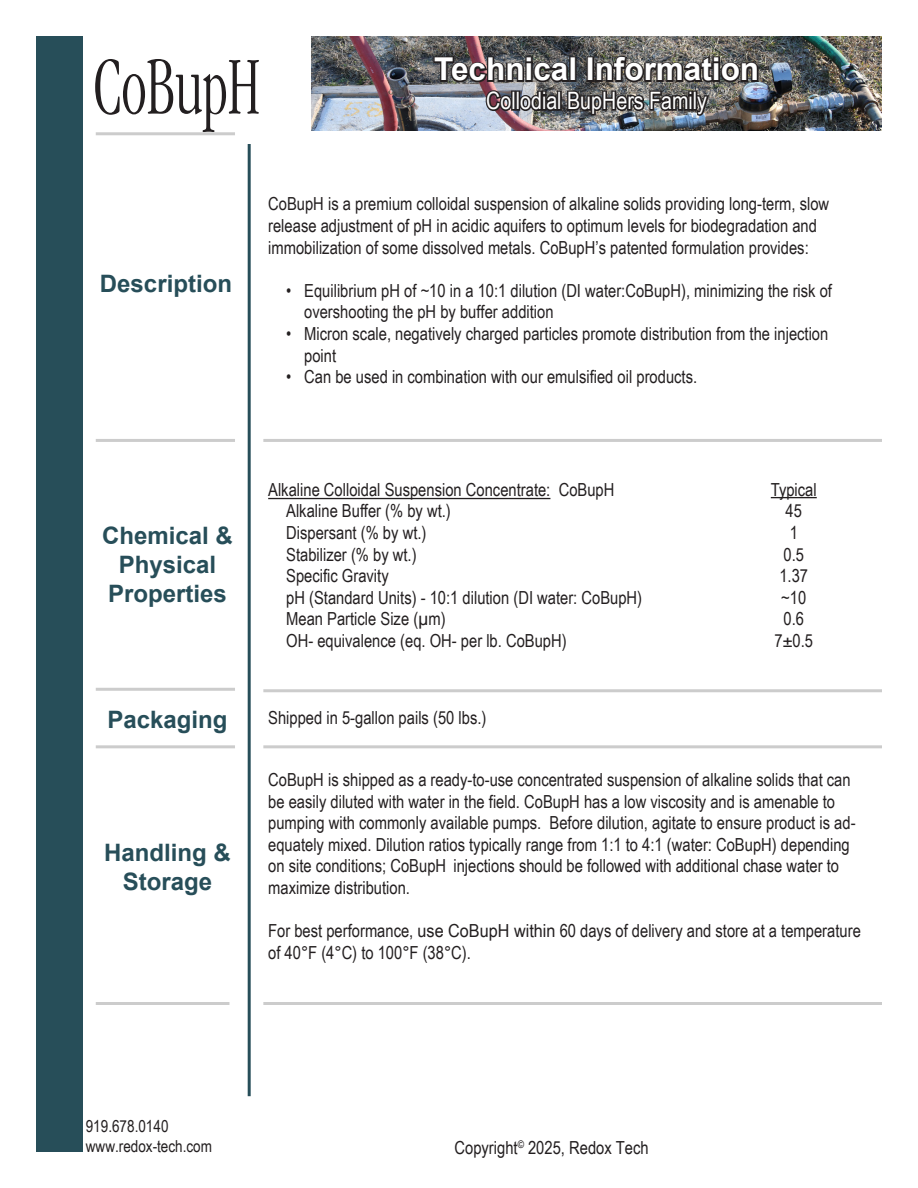
<style>
.page{position:relative;width:918px;height:1188px;background:#fff}
.page>*{position:absolute;margin:0;border:0;box-sizing:border-box;transform-origin:0 0}
.t1{font:300 condensed 84px "Garamond Light Condensed S Si";color:#231f20;scale:.76 1}
.t2{font:700 31.5px "Arial";color:#fff}
.t3{font:700 24px/28.8px "Arial";color:#274e59;text-align:center}
.t4{font:24px "Arial Narrow";color:#fff}
.t5{font:18px/21.6px "Arial Narrow";color:#231f20}
.t6{font:16.5px/19.8px "Arial Narrow";color:#231f20}
</style>
<div class="page">
<img style="left:311px;top:36px;width:571px;height:95px">
<hr style="left:771px;top:497px;width:46px;height:1px;background:#231f20">
<div style="left:36px;top:36px;width:47px;height:1116px;background:#274e59"></div>
<hr style="left:96px;top:688px;width:139px;height:3px;background:#ccc">
<hr style="left:96px;top:439px;width:139px;height:3px;background:#ccc">
<hr style="left:96px;top:745px;width:139px;height:3px;background:#ccc">
<hr style="left:96px;top:132px;width:139px;height:3px;background:#ccc">
<hr style="left:96px;top:1002px;width:133px;height:3px;background:#ccc">
<hr style="left:263px;top:439px;width:619px;height:3px;background:#ccc">
<hr style="left:263px;top:689px;width:619px;height:3px;background:#ccc">
<hr style="left:263px;top:745px;width:619px;height:3px;background:#ccc">
<hr style="left:263px;top:1002px;width:619px;height:3px;background:#ccc">
<hr style="left:248px;top:144px;width:3px;height:952px;background:#274e59">
<img style="left:432px;top:53px;width:328px;height:68px">
<hr style="left:268px;top:498px;width:282px;height:1px;background:#231f20">
<p class="t1" style="left:93px;top:41px;width:221px">CoBupH</p>
<p class="t2" style="left:434px;top:48px;width:326px">Technical Information</p>
<p class="t4" style="left:486px;top:83px;width:222px">Collodial BupHers Family</p>
<p class="t3" style="left:100px;top:270px;width:134px">Description</p>
<p class="t5" style="left:268px;top:193px;width:563px">CoBupH is a premium colloidal suspension of alkaline solids providing long-term, slow release adjustment of pH in acidic aquifers to optimum levels for biodegradation and immobilization of some dissolved metals. CoBupH’s patented formulation provides:</p>
<p class="t5" style="left:304px;top:279px;width:529px;text-indent:-18px">• Equilibrium pH of ~10 in a 10:1 dilution (DI water:CoBupH), minimizing the risk of overshooting the pH by buffer addition</p>
<p class="t5" style="left:304px;top:322px;width:526px;text-indent:-18px">• Micron scale, negatively charged particles promote distribution from the injection point</p>
<p class="t5" style="left:286px;top:365px;width:412px">• Can be used in combination with our emulsified oil products.</p>
<p class="t3" style="left:102px;top:522px;width:132px">Chemical &amp;<br>Physical</p>
<p class="t3" style="left:108px;top:580px;width:120px">Properties</p>
<p class="t3" style="left:107px;top:706px;width:122px">Packaging</p>
<p class="t3" style="left:104px;top:839px;width:128px">Handling &amp;<br>Storage</p>
<p class="t5" style="left:268px;top:478px;width:348px">Alkaline Colloidal Suspension Concentrate: CoBupH</p>
<p class="t5" style="left:286px;top:500px;width:358px">Alkaline Buffer (% by wt.)<br>Dispersant (% by wt.)<br>Stabilizer (% by wt.)<br>Specific Gravity<br>pH (Standard Units) - 10:1 dilution (DI water: CoBupH)<br>Mean Particle Size (µm)<br>OH- equivalence (eq. OH- per lb. CoBupH)</p>
<p class="t5" style="left:268px;top:707px;width:220px">Shipped in 5-gallon pails (50 lbs.)</p>
<p class="t5" style="left:771px;top:478px;width:47px">Typical</p>
<p class="t5" style="left:786px;top:500px;width:18px">45</p>
<p class="t5" style="left:790px;top:521px;width:10px">1</p>
<p class="t5" style="left:784px;top:543px;width:22px">0.5</p>
<p class="t5" style="left:779px;top:564px;width:30px">1.37</p>
<p class="t5" style="left:781px;top:586px;width:27px">~10</p>
<p class="t5" style="left:784px;top:608px;width:22px">0.6</p>
<p class="t5" style="left:774px;top:629px;width:40px">7±0.5</p>
<p class="t5" style="left:268px;top:768px;width:589px">CoBupH is shipped as a ready-to-use concentrated suspension of alkaline solids that can be easily diluted with water in the field. CoBupH has a low viscosity and is amenable to pumping with commonly available pumps. Before dilution, agitate to ensure product is ad&shy;equately mixed. Dilution ratios typically range from 1:1 to 4:1 (water: CoBupH) depending on site conditions; CoBupH injections should be followed with additional chase water to maximize distribution.</p>
<p class="t5" style="left:268px;top:919px;width:594px">For best performance, use CoBupH within 60 days of delivery and store at a temperature of 40°F (4°C) to 100°F (38°C).</p>
<p class="t6" style="left:86px;top:1116px;width:128px">919.678.0140 www.redox-tech.com</p>
<p class="t5" style="left:455px;top:1136px;width:196px">Copyright<sup>©</sup> 2025, Redox Tech</p>
</div>
